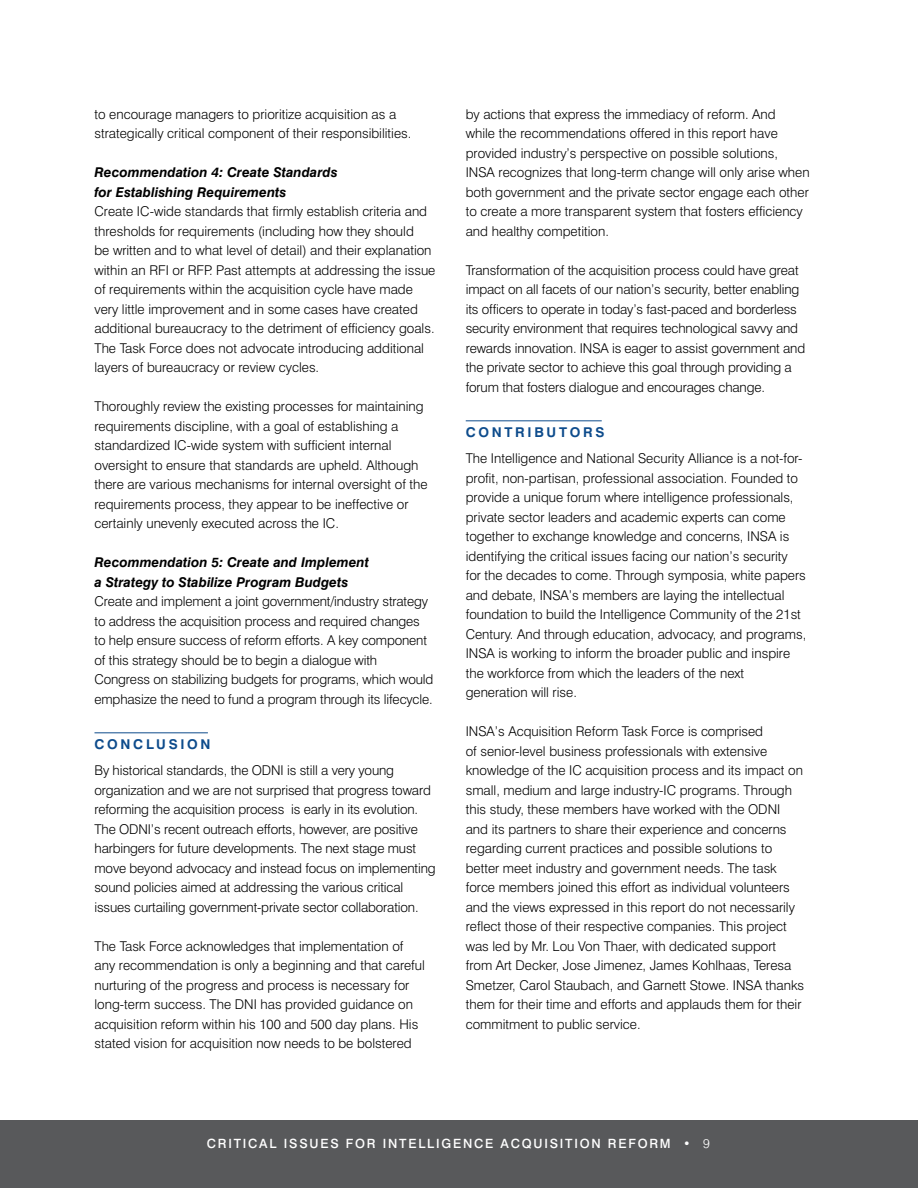
<style>
.page{position:relative;width:918px;height:1188px;background:#fff}
.page>*{position:absolute;margin:0;border:0;box-sizing:border-box;transform-origin:0 0}
.t1{font:300 13.5px/19.5px "Swiss 721 BT";color:#000}
.t2{font:italic 700 13.5px/19.5px "Swiss 721 BT";color:#000}
.t3{font:700 13.5px "Swiss 721 BT";letter-spacing:.2em;color:#0e4c8c}
.t4{font:500 12.75px "Swiss 721 BT";letter-spacing:.14em;color:#fff}
.s1{font-weight:300}
</style>
<div class="page">
<div style="left:0;top:1120px;width:918px;height:68px;background:#58595b"></div>
<hr style="left:94px;top:733px;width:114px;height:1px;background:#0e4c8c">
<hr style="left:466px;top:421px;width:136px;height:1px;background:#0e4c8c">
<p class="t1" style="left:94px;top:104px;width:318px">to encourage managers to prioritize acquisition as a strategically critical component of their responsibilities.</p>
<p class="t2" style="left:94px;top:163px;width:245px">Recommendation 4: Create Standards for Establishing Requirements</p>
<p class="t1" style="left:94px;top:202px;width:342px">Create IC-wide standards that firmly establish criteria and thresholds for requirements (including how they should<br>be written and to what level of detail) and their explanation within an RFI or RFP. Past attempts at addressing the issue of requirements within the acquisition cycle have made very little improvement and in some cases have created additional bureaucracy to the detriment of efficiency goals.<br>The Task Force does not advocate introducing additional layers of bureaucracy or review cycles.</p>
<p class="t1" style="left:94px;top:397px;width:335px">Thoroughly review the existing processes for maintaining requirements discipline, with a goal of establishing a standardized IC-wide system with sufficient internal oversight to ensure that standards are upheld. Although there are various mechanisms for internal oversight of the requirements process, they appear to be ineffective or certainly unevenly executed across the IC.</p>
<p class="t2" style="left:94px;top:553px;width:276px">Recommendation 5: Create and Implement a Strategy to Stabilize Program Budgets</p>
<p class="t1" style="left:94px;top:592px;width:340px">Create and implement a joint government/industry strategy to address the acquisition process and required changes to help ensure success of reform efforts. A key component of this strategy should be to begin a dialogue with Congress on stabilizing budgets for programs, which would emphasize the need to fund a program through its lifecycle.</p>
<p class="t3" style="left:94px;top:736px;width:118px">CONCLUSION</p>
<p class="t1" style="left:94px;top:760px;width:343px">By historical standards, the ODNI is still a very young organization and we are not surprised that progress toward reforming the acquisition process is early in its evolution.<br>The ODNI’s recent outreach efforts, however, are positive harbingers for future developments. The next stage must move beyond advocacy and instead focus on implementing sound policies aimed at addressing the various critical issues curtailing government-private sector collaboration.</p>
<p class="t1" style="left:95px;top:936px;width:332px">The Task Force acknowledges that implementation of any recommendation is only a beginning and that careful nurturing of the progress and process is necessary for long-term success. The DNI has provided guidance on acquisition reform within his 100 and 500 day plans. His stated vision for acquisition now needs to be bolstered</p>
<p class="t1" style="left:466px;top:104px;width:345px">by actions that express the immediacy of reform. And<br>while the recommendations offered in this report have provided industry’s perspective on possible solutions, INSA recognizes that long-term change will only arise when both government and the private sector engage each other to create a more transparent system that fosters efficiency and healthy competition.</p>
<p class="t1" style="left:466px;top:260px;width:341px">Transformation of the acquisition process could have great impact on all facets of our nation’s security, better enabling its officers to operate in today’s fast-paced and borderless security environment that requires technological savvy and rewards innovation. INSA is eager to assist government and the private sector to achieve this goal through providing a forum that fosters dialogue and encourages change.</p>
<p class="t3" style="left:466px;top:424px;width:140px">CONTRIBUTORS</p>
<p class="t1" style="left:466px;top:449px;width:342px">The Intelligence and National Security Alliance is a not-for&shy;profit, non-partisan, professional association. Founded to provide a unique forum where intelligence professionals, private sector leaders and academic experts can come together to exchange knowledge and concerns, INSA is identifying the critical issues facing our nation’s security for the decades to come. Through symposia, white papers and debate, INSA’s members are laying the intellectual foundation to build the Intelligence Community of the 21st Century. And through education, advocacy, and programs, INSA is working to inform the broader public and inspire the workforce from which the leaders of the next generation will rise.</p>
<p class="t1" style="left:466px;top:721px;width:340px">INSA’s Acquisition Reform Task Force is comprised<br>of senior-level business professionals with extensive knowledge of the IC acquisition process and its impact on small, medium and large industry-IC programs. Through this study, these members have worked with the ODNI and its partners to share their experience and concerns regarding current practices and possible solutions to better meet industry and government needs. The task force members joined this effort as individual volunteers and the views expressed in this report do not necessarily reflect those of their respective companies. This project was led by Mr. Lou Von Thaer, with dedicated support from Art Decker, Jose Jimenez, James Kohlhaas, Teresa Smetzer, Carol Staubach, and Garnett Stowe. INSA thanks them for their time and efforts and applauds them for their commitment to public service.</p>
<p class="t4" style="left:207px;top:1136px;width:504px">CRITICAL ISSUES FOR INTELLIGENCE ACQUISITION REFORM • <span class="s1">9</span></p>
</div>
